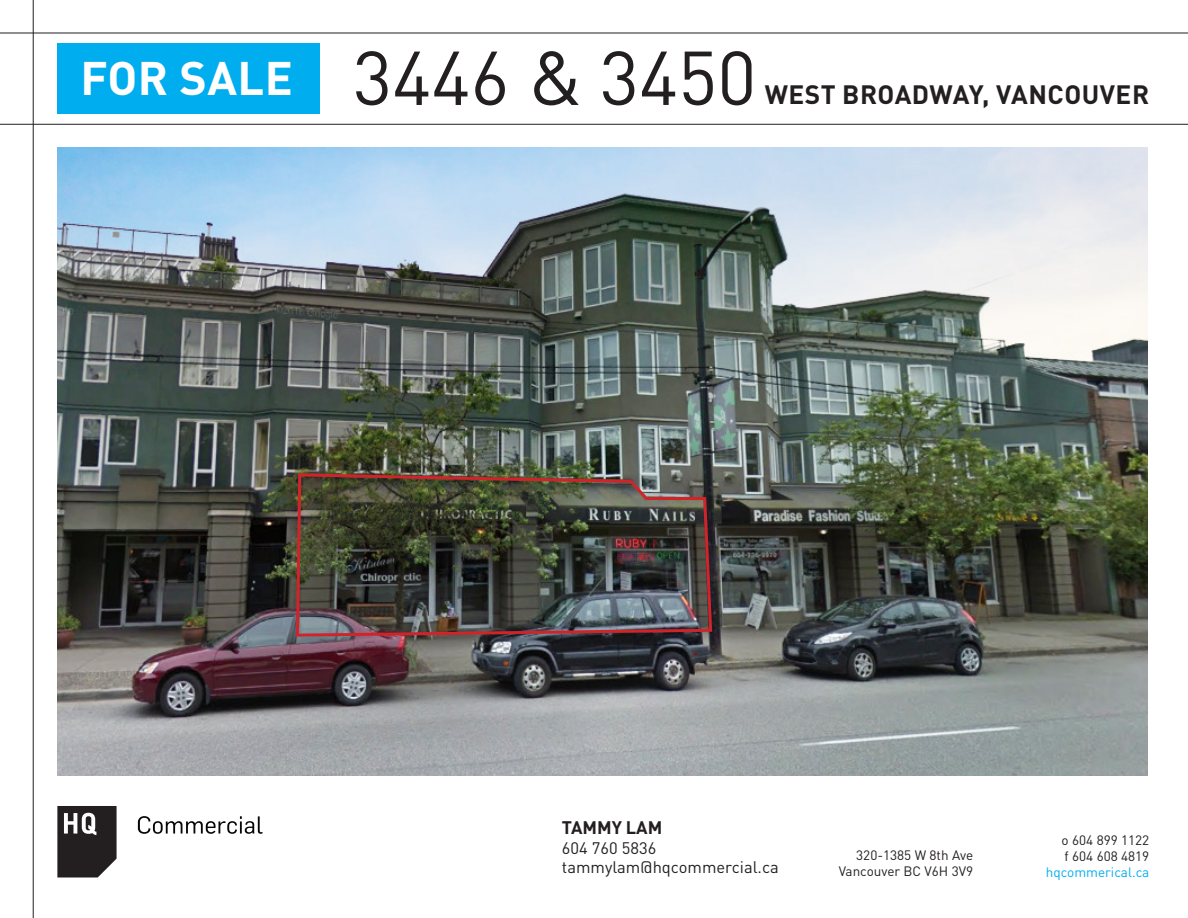
<style>
.page{position:relative;width:1188px;height:918px;background:#fff}
.page>*{position:absolute;margin:0;border:0;box-sizing:border-box;transform-origin:0 0}
.Property_Headline{font:75px "DIN Pro";color:#231f20}
.for_sale{font:700 46.5px "DIN Pro";letter-spacing:.01em;color:#fff}
.Property_Headline-2{font:700 26.25px "DIN Pro";letter-spacing:.02em;color:#231f20}
.t1{font:700 18px "DIN Pro";color:#231f20}
.t2{font:16.5px "DIN Pro";color:#231f20}
.t3{font:13.5px "DIN Pro";color:#231f20}
.t4{font:13.5px "DIN Pro";color:#00aeef}
</style>
<div class="page">
<hr style="left:0;top:33px;width:1188px;height:1px;background:#231f20">
<hr style="left:33px;top:0;width:1px;height:918px;background:#231f20">
<div style="left:57px;top:44px;width:263px;height:70px;background:#00aeef"></div>
<hr style="left:0;top:124px;width:1188px;height:1px;background:#231f20">
<svg style="left:57px;top:806px;width:60px;height:71px;background:#423e3f"></svg>
<svg style="left:138px;top:816px;width:125px;height:18px"></svg>
<img style="left:57px;top:147px;width:1091px;height:629px">
<img style="left:294px;top:472px;width:420px;height:166px">
<p class="for_sale" style="left:80px;top:42px;width:214px">FOR SALE</p>
<p class="Property_Headline" style="left:353px;top:21px;width:405px">3446 &amp; 3450</p>
<p class="Property_Headline-2" style="left:765px;top:74px;width:386px">WEST BROADWAY, VANCOUVER</p>
<p class="t1" style="left:562px;top:813px;width:102px">TAMMY LAM</p>
<p class="t2" style="left:562px;top:835px;width:96px">604 760 5836</p>
<p class="t2" style="left:562px;top:855px;width:218px">tammylam@hqcommercial.ca</p>
<p class="t3" style="left:856px;top:845px;width:118px">320-1385 W 8th Ave</p>
<p class="t3" style="left:839px;top:861px;width:136px">Vancouver BC V6H 3V9</p>
<p class="t3" style="left:1062px;top:830px;width:89px">o 604 899 1122</p>
<p class="t3" style="left:1065px;top:846px;width:86px">f 604 608 4819</p>
<p class="t4" style="left:1046px;top:862px;width:105px">hqcommerical.ca</p>
</div>
